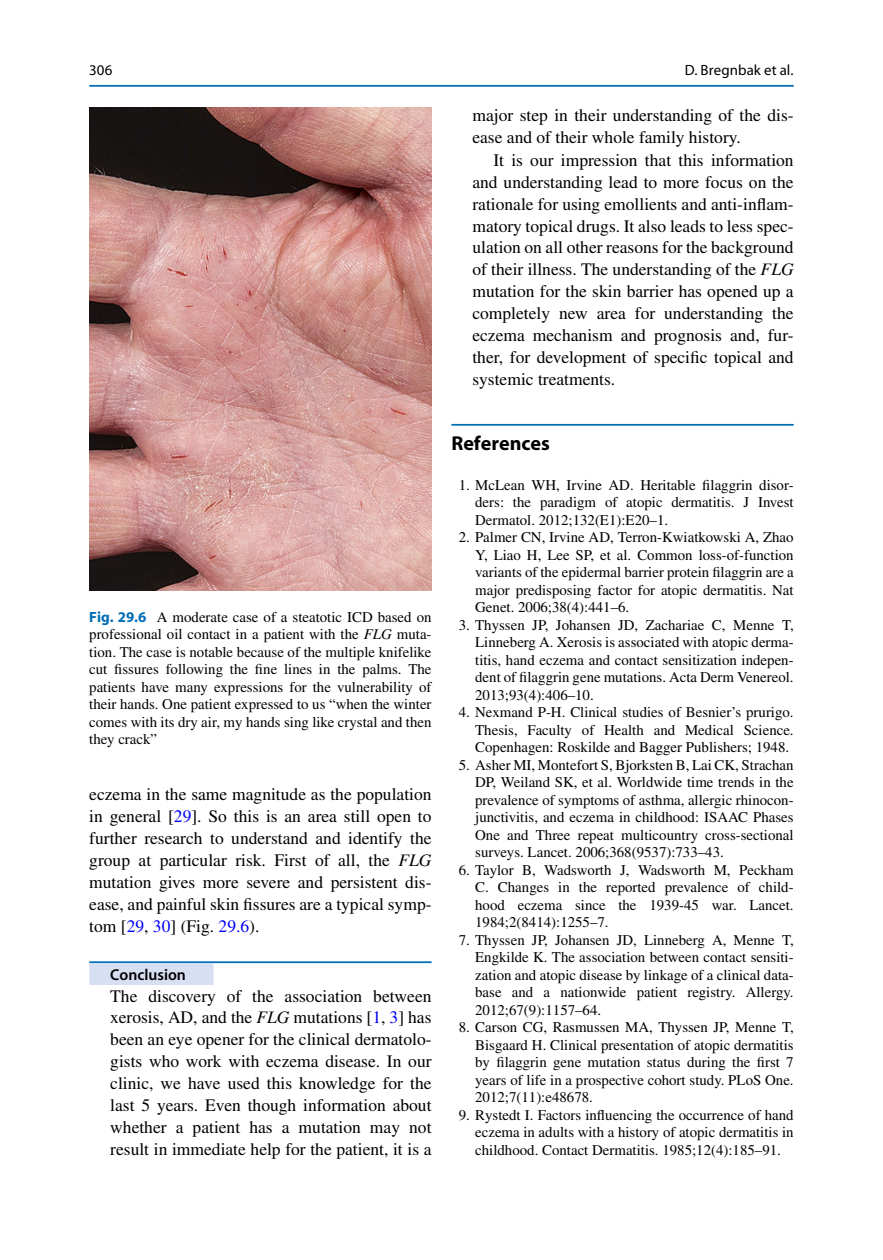
<style>
.page{position:relative;width:883px;height:1260px;background:#fff}
.page>*{position:absolute;margin:0;border:0;box-sizing:border-box;transform-origin:0 0}
.t1{font:700 20.12px "Myriad";color:#000}
.t2{font:17.5px/21.9px "Times";color:#000;text-align:justify}
.t3{font:600 15.75px "Myriad";color:#000}
.t4{font:14.88px/17.5px "Times";color:#000;text-align:justify}
.t5{font:14.88px "Myriad";letter-spacing:.005em;color:#000}
.s1{font-family:"Myriad";font-weight:700;color:#006db6}
.s2{font-style:italic}
.s3{color:#0000fa}
</style>
<div class="page">
<hr style="left:89px;top:961px;width:343px;height:2px;background:#006db6">
<div style="left:89px;top:963px;width:125px;height:22px;background:#d7dff2"></div>
<hr style="left:451px;top:424px;width:343px;height:2px;background:#006db6">
<img style="left:89px;top:107px;width:343px;height:484px">
<hr style="left:89px;top:85px;width:705px;height:2px;background:#006db6">
<p class="t5" style="left:89px;top:64px;width:25px">306</p>
<p class="t4" style="left:89px;top:609px;width:344px"><span class="s1">Fig. 29.6</span> A moderate case of a steatotic ICD based on professional oil contact in a patient with the <span class="s2">FLG</span> muta&shy;tion. The case is notable because of the multiple knifelike cut fissures following the fine lines in the palms. The patients have many expressions for the vulnerability of their hands. One patient expressed to us “when the winter comes with its dry air, my hands sing like crystal and then they crack”</p>
<p class="t2" style="left:89px;top:785px;width:344px">eczema in the same magnitude as the population in general [ <span class="s3">29</span> ]. So this is an area still open to further research to understand and identify the group at particular risk. First of all, the <span class="s2">FLG </span>mutation gives more severe and persistent dis&shy;ease, and painful skin fissures are a typical symp&shy;tom [ <span class="s3">29</span> , <span class="s3">30</span> ] (Fig. <span class="s3">29.6</span> ).</p>
<p class="t3" style="left:110px;top:966px;width:77px">Conclusion</p>
<p class="t2" style="left:110px;top:986px;width:323px">The discovery of the association between xerosis, AD, and the <span class="s2">FLG</span> mutations [ <span class="s3">1</span> , <span class="s3">3</span> ] has been an eye opener for the clinical dermatolo&shy;gists who work with eczema disease. In our clinic, we have used this knowledge for the last 5 years. Even though information about whether a patient has a mutation may not result in immediate help for the patient, it is a</p>
<p class="t5" style="left:685px;top:64px;width:110px">D. Bregnbak et al.</p>
<p class="t2" style="left:472px;top:106px;width:323px">major step in their understanding of the dis&shy;ease and of their whole family history.</p>
<p class="t2" style="left:472px;top:151px;width:323px;text-indent:21px">It is our impression that this information and understanding lead to more focus on the rationale for using emollients and anti-inflam&shy;matory topical drugs. It also leads to less spec&shy;ulation on all other reasons for the background of their illness. The understanding of the <span class="s2">FLG </span>mutation for the skin barrier has opened up a completely new area for understanding the eczema mechanism and prognosis and, fur&shy;ther, for development of specific topical and systemic treatments.</p>
<h1 class="t1" style="left:451px;top:436px;width:100px">References</h1>
<p class="t4" style="left:475px;top:477px;width:320px;text-indent:-16px">1. McLean WH, Irvine AD. Heritable filaggrin disor&shy;ders: the paradigm of atopic dermatitis. J Invest Dermatol. 2012;132(E1):E20–1.</p>
<p class="t4" style="left:475px;top:530px;width:320px;text-indent:-16px">2. Palmer CN, Irvine AD, Terron-Kwiatkowski A, Zhao Y, Liao H, Lee SP, et al. Common loss-of-function variants of the epidermal barrier protein filaggrin are a major predisposing factor for atopic dermatitis. Nat Genet. 2006;38(4):441–6.</p>
<p class="t4" style="left:475px;top:617px;width:320px;text-indent:-16px">3. Thyssen JP, Johansen JD, Zachariae C, Menne T, Linneberg A. Xerosis is associated with atopic derma&shy;titis, hand eczema and contact sensitization indepen&shy;dent of filaggrin gene mutations. Acta Derm Venereol.<br>2013;93(4):406–10.</p>
<p class="t4" style="left:475px;top:705px;width:320px;text-indent:-16px">4. Nexmand P-H. Clinical studies of Besnier’s prurigo.<br>Thesis, Faculty of Health and Medical Science.<br>Copenhagen: Roskilde and Bagger Publishers; 1948.</p>
<p class="t4" style="left:475px;top:757px;width:320px;text-indent:-16px">5. Asher MI, Montefort S, Bjorksten B, Lai CK, Strachan DP, Weiland SK, et al. Worldwide time trends in the prevalence of symptoms of asthma, allergic rhinocon&shy;junctivitis, and eczema in childhood: ISAAC Phases One and Three repeat multicountry cross-sectional surveys. Lancet. 2006;368(9537):733–43.</p>
<p class="t4" style="left:475px;top:862px;width:320px;text-indent:-16px">6. Taylor B, Wadsworth J, Wadsworth M, Peckham C. Changes in the reported prevalence of child&shy;hood eczema since the 1939-45 war. Lancet.<br>1984;2(8414):1255–7.</p>
<p class="t4" style="left:475px;top:932px;width:320px;text-indent:-16px">7. Thyssen JP, Johansen JD, Linneberg A, Menne T, Engkilde K. The association between contact sensiti&shy;zation and atopic disease by linkage of a clinical data&shy;base and a nationwide patient registry. Allergy.<br>2012;67(9):1157–64.</p>
<p class="t4" style="left:475px;top:1020px;width:320px;text-indent:-16px">8. Carson CG, Rasmussen MA, Thyssen JP, Menne T, Bisgaard H. Clinical presentation of atopic dermatitis by filaggrin gene mutation status during the first 7 years of life in a prospective cohort study. PLoS One.<br>2012;7(11):e48678.</p>
<p class="t4" style="left:475px;top:1107px;width:320px;text-indent:-16px">9. Rystedt I. Factors influencing the occurrence of hand eczema in adults with a history of atopic dermatitis in childhood. Contact Dermatitis. 1985;12(4):185–91.</p>
</div>
